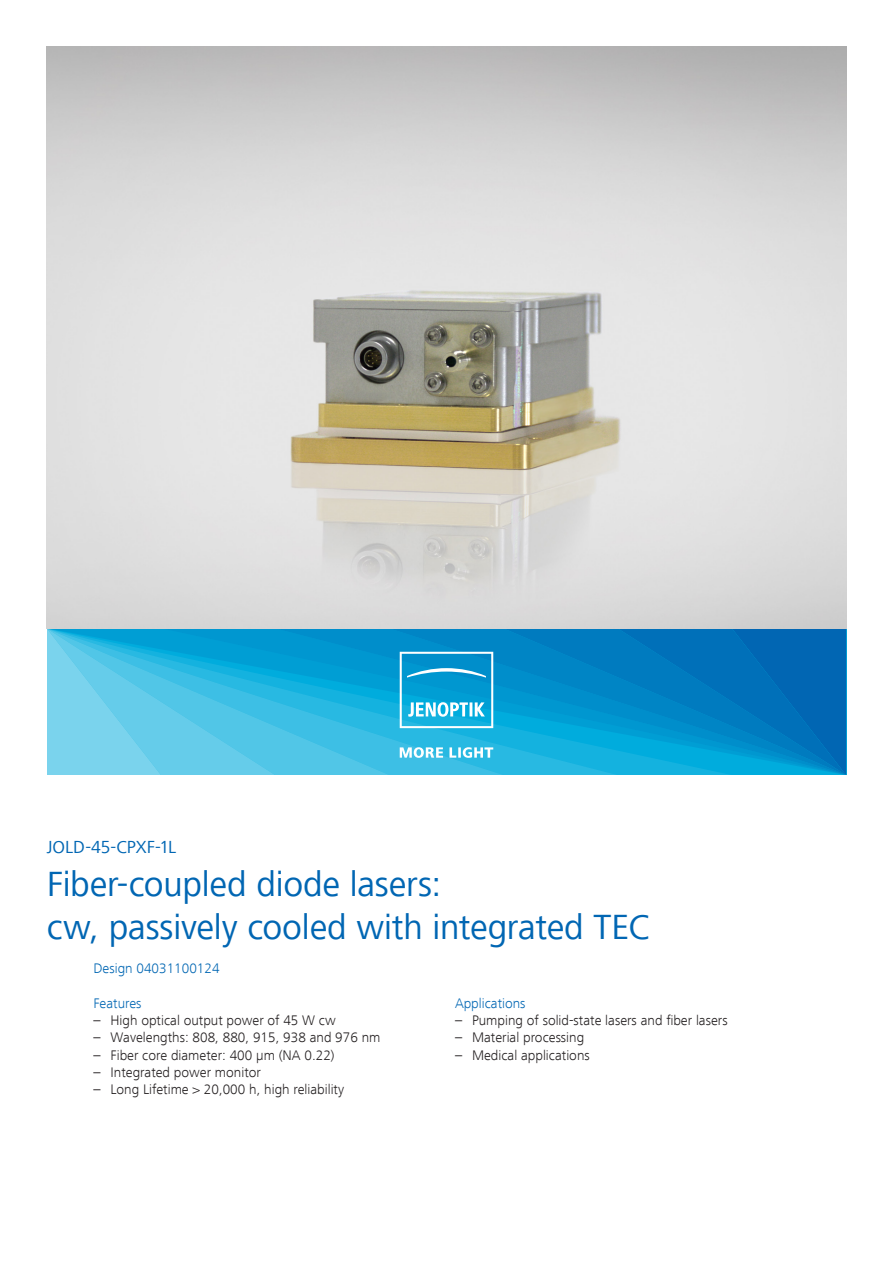
<style>
.page{position:relative;width:893px;height:1263px;background:#fff}
.page>*{position:absolute;margin:0;border:0;box-sizing:border-box;transform-origin:0 0}
.Headline_24_29_pt{font:36px "Frutiger Next LT";letter-spacing:-.005em;color:#0166b3}
.Headline_24_29_pt-2{font:18px "Frutiger Next LT";letter-spacing:-.005em;color:#0166b3}
.t1{font:300 14.25px "Frutiger Next LT";color:#231f20}
.Body_Text__Data_Shee{font:300 14.25px "Frutiger Next LT";color:#0166b3}
</style>
<div class="page">
<svg style="left:47px;top:628px;width:799px;height:147px;background:#21a1d4"></svg>
<img style="left:47px;top:47px;width:799px;height:581px">
<svg style="left:400px;top:747px;width:43px;height:11px"></svg>
<svg style="left:449px;top:747px;width:44px;height:11px"></svg>
<svg style="left:400px;top:652px;width:93px;height:76px;background:#34b0db"></svg>
<p class="Headline_24_29_pt-2" style="left:47px;top:837px;width:131px">JOLD-45-CPXF-1L</p>
<p class="Headline_24_29_pt" style="left:47px;top:864px;width:396px">Fiber-coupled diode lasers:</p>
<p class="Headline_24_29_pt" style="left:47px;top:907px;width:604px">cw, passively cooled with integrated TEC</p>
<p class="Body_Text__Data_Shee" style="left:94px;top:961px;width:128px">Design 04031100124</p>
<p class="Body_Text__Data_Shee" style="left:94px;top:995px;width:49px">Features</p>
<p class="t1" style="left:94px;top:1012px;width:244px">– High optical output power of 45 W cw</p>
<p class="t1" style="left:94px;top:1030px;width:288px">– Wavelengths: 808, 880, 915, 938 and 976 nm</p>
<p class="t1" style="left:94px;top:1047px;width:243px">– Fiber core diameter: 400 μm (NA 0.22)</p>
<p class="t1" style="left:94px;top:1064px;width:169px">– Integrated power monitor</p>
<p class="t1" style="left:94px;top:1081px;width:252px">– Long Lifetime &gt; 20,000 h, high reliability</p>
<p class="Body_Text__Data_Shee" style="left:455px;top:995px;width:72px">Applications</p>
<p class="t1" style="left:455px;top:1012px;width:274px">– Pumping of solid-state lasers and fiber lasers</p>
<p class="t1" style="left:455px;top:1030px;width:131px">– Material processing</p>
<p class="t1" style="left:455px;top:1047px;width:136px">– Medical applications</p>
</div>
